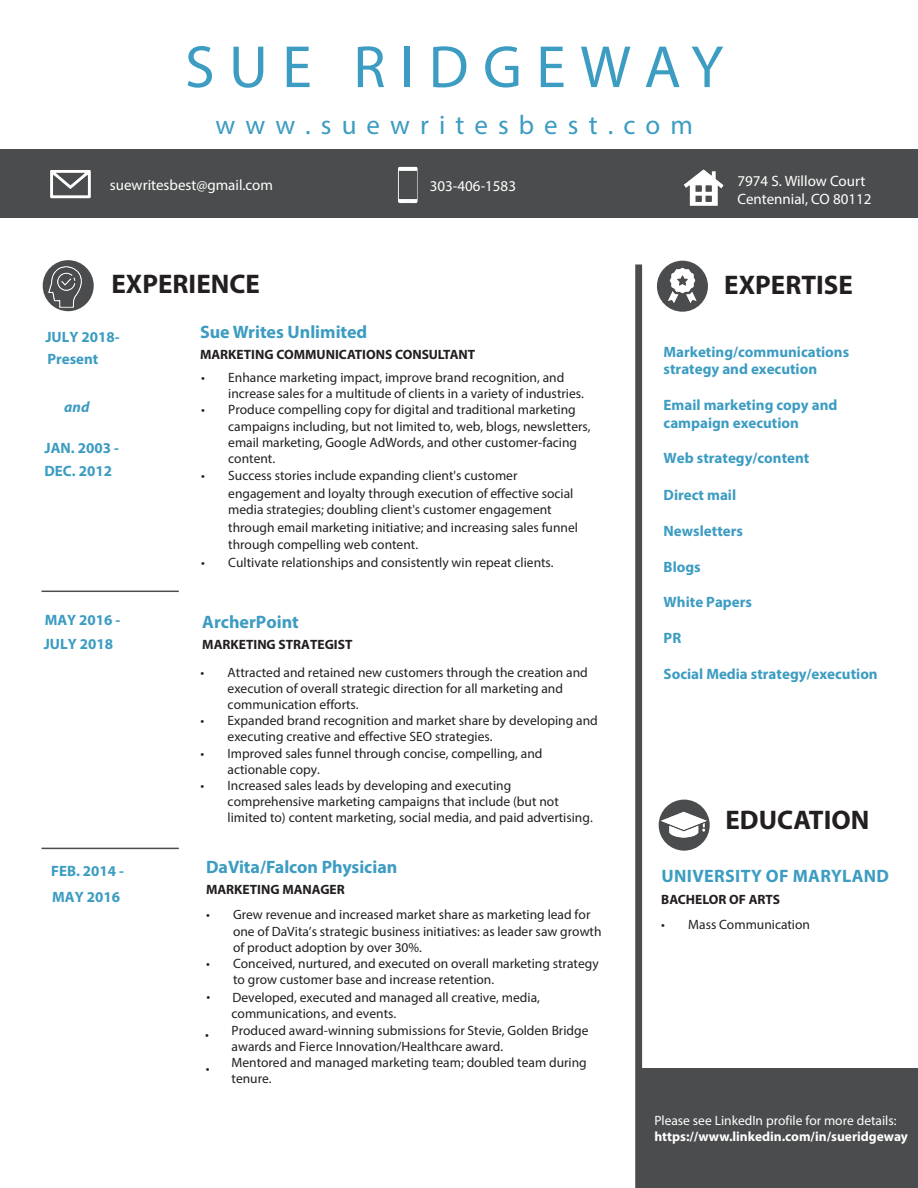
<style>
.page{position:relative;width:918px;height:1188px;background:#fff}
.page>*{position:absolute;margin:0;border:0;box-sizing:border-box;transform-origin:0 0}
.t1{font:60px "Myriad Pro";letter-spacing:.24em;color:#3c9cc2}
.t2{font:700 27px "Myriad Pro";color:#231f20}
.t3{font:27px "Myriad Pro";letter-spacing:.375em;color:#3c9cc2}
.t4{font:700 18px "Myriad Pro";color:#3c9cc2}
.t5{font:700 18px "Myriad Pro";letter-spacing:.02em;color:#3c9cc2}
.t6{font:700 15px/17.2px "Myriad Pro";color:#3c9cc2}
.t7{font:15px "Myriad Pro";color:#fff}
.t8{font:italic 700 15px "Myriad Pro";color:#3c9cc2}
.t9{font:13.5px/16.2px "Myriad Pro";color:#231f20}
.t10{font:700 13.5px "Myriad Pro";color:#231f20}
.t11{font:13.5px/15.6px "Myriad Pro";color:#fff}
.s1{font-weight:700}
</style>
<div class="page">
<div style="left:0;top:150px;width:918px;height:68px;background:#4b4c4d"></div>
<hr style="left:41px;top:591px;width:138px;height:1px;background:#4b4c4d">
<hr style="left:638px;top:264px;width:2px;height:924px;background:#4b4c4d">
<hr style="left:41px;top:848px;width:138px;height:1px;background:#4b4c4d">
<div style="left:641px;top:1069px;width:277px;height:119px;background:#4b4c4d"></div>
<img style="left:50px;top:170px;width:41px;height:29px">
<img style="left:398px;top:166px;width:20px;height:38px">
<img style="left:683px;top:169px;width:41px;height:37px">
<div style="left:43px;top:260px;width:51px;height:51px;background:#4b4c4d;border-radius:50%"></div>
<img style="left:48px;top:264px;width:35px;height:44px">
<div style="left:657px;top:261px;width:51px;height:51px;background:#4b4c4d;border-radius:50%"></div>
<img style="left:668px;top:267px;width:29px;height:36px">
<div style="left:659px;top:800px;width:51px;height:51px;background:#4b4c4d;border-radius:50%"></div>
<img style="left:659px;top:808px;width:49px;height:32px">
<p class="t1" style="left:185px;top:30px;width:540px">SUE RIDGEWAY</p>
<p class="t3" style="left:215px;top:109px;width:479px">www.suewritesbest.com</p>
<p class="t7" style="left:110px;top:176px;width:164px">suewritesbest@gmail.com</p>
<p class="t7" style="left:430px;top:176px;width:88px">303-406-1583</p>
<p class="t7" style="left:738px;top:172px;width:129px">7974 S. Willow Court</p>
<p class="t7" style="left:738px;top:190px;width:135px">Centennial, CO 80112</p>
<p class="t2" style="left:112px;top:266px;width:150px">EXPERIENCE</p>
<p class="t6" style="left:45px;top:325px;width:76px;line-height:22.8px">JULY 2018-<br>Present</p>
<p class="t8" style="left:64px;top:397px;width:27px">and</p>
<p class="t6" style="left:45px;top:436px;width:76px;line-height:23px">JAN. 2003 -<br>DEC. 2012</p>
<p class="t6" style="left:45px;top:611px;width:77px">MAY 2016 -</p>
<p class="t6" style="left:44px;top:635px;width:71px">JULY 2018</p>
<p class="t6" style="left:51px;top:862px;width:74px">FEB. 2014 -</p>
<p class="t6" style="left:52px;top:888px;width:69px">MAY 2016</p>
<h3 class="t4" style="left:200px;top:321px;width:169px">Sue Writes Unlimited</h3>
<p class="t10" style="left:200px;top:346px;width:277px">MARKETING COMMUNICATIONS CONSULTANT</p>
<p class="t9" style="left:228px;top:369px;width:357px;text-indent:-27px">• Enhance marketing impact, improve brand recognition, and increase sales for a multitude of clients in a variety of industries.</p>
<p class="t9" style="left:228px;top:402px;width:364px;text-indent:-27px">• Produce compelling copy for digital and traditional marketing campaigns including, but not limited to, web, blogs, newsletters, email marketing, Google AdWords, and other customer-facing content.</p>
<p class="t9" style="left:228px;top:466px;width:351px;line-height:17.4px;text-indent:-27px">• Success stories include expanding client's customer engagement and loyalty through execution of effective social media strategies; doubling client's customer engagement through email marketing initiative; and increasing sales funnel through compelling web content.</p>
<p class="t9" style="left:201px;top:554px;width:354px">• Cultivate relationships and consistently win repeat clients.</p>
<p class="t4" style="left:202px;top:610px;width:98px">ArcherPoint</p>
<p class="t10" style="left:202px;top:636px;width:152px">MARKETING STRATEGIST</p>
<p class="t9" style="left:228px;top:664px;width:362px;text-indent:-27px">• Attracted and retained new customers through the creation and execution of overall strategic direction for all marketing and communication efforts.</p>
<p class="t9" style="left:228px;top:712px;width:372px;text-indent:-27px">• Expanded brand recognition and market share by developing and executing creative and effective SEO strategies.</p>
<p class="t9" style="left:228px;top:745px;width:316px;text-indent:-27px">• Improved sales funnel through concise, compelling, and actionable copy.</p>
<p class="t9" style="left:228px;top:777px;width:367px;text-indent:-27px">• Increased sales leads by developing and executing comprehensive marketing campaigns that include (but not limited to) content marketing, social media, and paid advertising.</p>
<p class="t4" style="left:206px;top:856px;width:193px">DaVita/Falcon Physician</p>
<p class="t10" style="left:206px;top:881px;width:140px">MARKETING MANAGER</p>
<p class="t9" style="left:233px;top:907px;width:370px;text-indent:-27px">• Grew revenue and increased market share as marketing lead for one of DaVita’s strategic business initiatives: as leader saw growth of product adoption by over 30%.</p>
<p class="t9" style="left:206px;top:955px;width:394px">• Conceived, nurtured, and executed on overall marketing strategy</p>
<p class="t9" style="left:233px;top:971px;width:263px">to grow customer base and increase retention.</p>
<p class="t9" style="left:206px;top:988px;width:5px">•</p>
<p class="t9" style="left:232px;top:989px;width:358px">Developed, executed and managed all creative, media, communications, and events.<br>Produced award-winning submissions for Stevie, Golden Bridge awards and Fierce Innovation/Healthcare award.<br>Mentored and managed marketing team; doubled team during tenure.</p>
<p class="t9" style="left:205px;top:1026px;width:5px">•</p>
<p class="t9" style="left:206px;top:1060px;width:5px">•</p>
<p class="t2" style="left:724px;top:267px;width:130px">EXPERTISE</p>
<p class="t6" style="left:664px;top:343px;width:187px">Marketing/communications strategy and execution</p>
<p class="t6" style="left:664px;top:395px;width:175px;line-height:18px">Email marketing copy and campaign execution</p>
<p class="t6" style="left:664px;top:449px;width:147px">Web strategy/content</p>
<p class="t6" style="left:664px;top:486px;width:74px">Direct mail</p>
<p class="t6" style="left:664px;top:522px;width:81px">Newsletters</p>
<p class="t6" style="left:664px;top:558px;width:39px">Blogs</p>
<p class="t6" style="left:664px;top:593px;width:90px">White Papers</p>
<p class="t6" style="left:664px;top:629px;width:19px">PR</p>
<p class="t6" style="left:664px;top:664px;width:216px">Social Media strategy/execution</p>
<p class="t2" style="left:726px;top:802px;width:145px">EDUCATION</p>
<p class="t5" style="left:661px;top:864px;width:229px">UNIVERSITY OF MARYLAND</p>
<p class="t10" style="left:661px;top:890px;width:120px">BACHELOR OF ARTS</p>
<p class="t9" style="left:661px;top:916px;width:150px">• Mass Communication</p>
<p class="t11" style="left:654px;top:1113px;width:255px">Please see LinkedIn profile for more details: <span class="s1">https://www.linkedin.com/in/sueridgeway</span></p>
</div>
